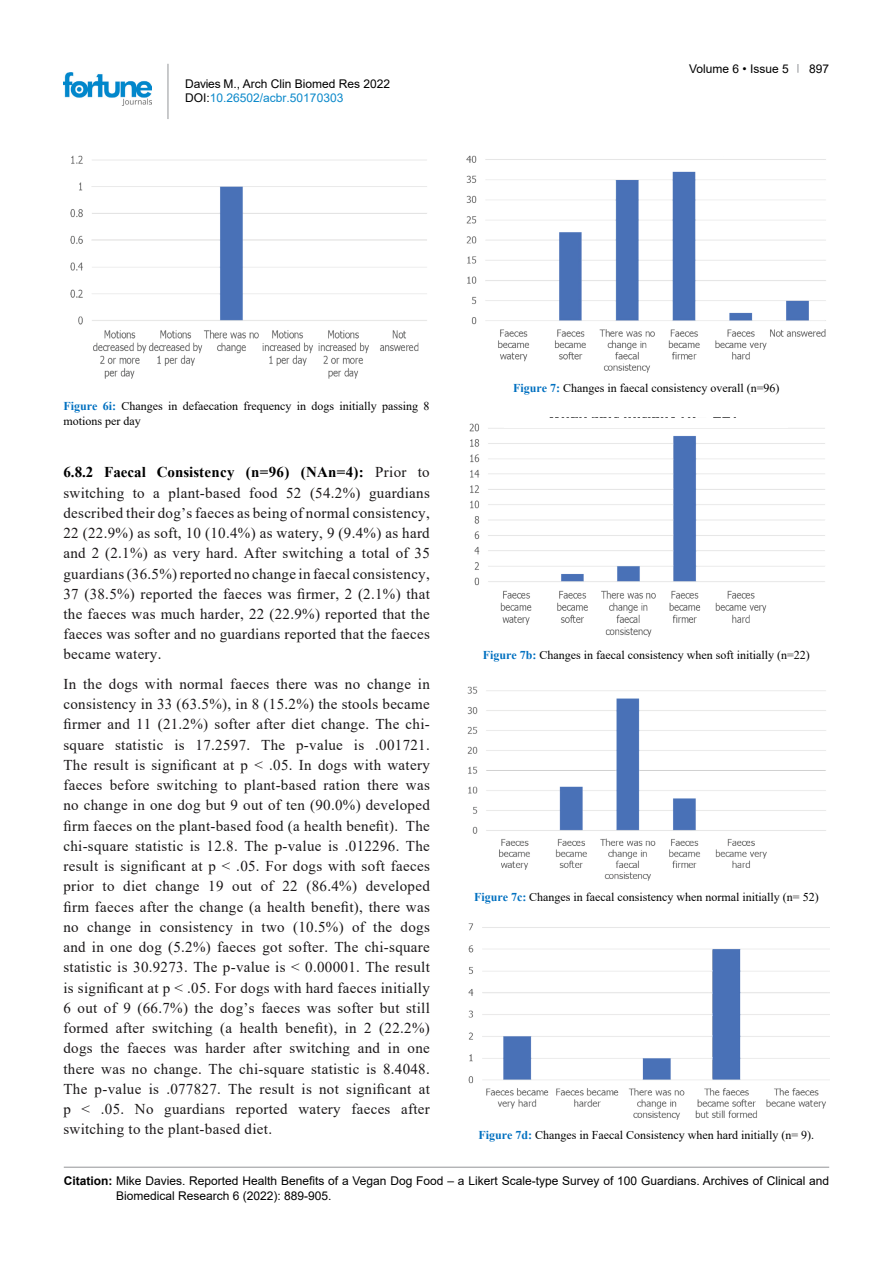
<style>
.page{position:relative;width:893px;height:1263px;background:#fff}
.page>*{position:absolute;margin:0;border:0;box-sizing:border-box;transform-origin:0 0}
.t1{font:15px/20.2px "Times New Roman";letter-spacing:.02em;color:#1a1718;text-align:justify}
.t2{font:12px/15px "Times New Roman";color:#000}
.t3{font:12px/14.4px "Arial";color:#000}
.s1{color:#0a88ca}
.s2{font-weight:700;color:#0070c0}
.s3{font-weight:700;color:#000}
.s4{font-weight:700}
</style>
<div class="page">
<hr style="left:168px;top:64px;width:1px;height:55px;background:#939598">
<img style="left:64px;top:72px;width:88px;height:33px">
<hr style="left:64px;top:1167px;width:765px;height:1px;background:#939598">
<img style="left:70px;top:155px;width:357px;height:224px">
<div style="left:138px;top:152px;width:244px;height:5px;background:#fff"></div>
<img style="left:466px;top:155px;width:360px;height:218px">
<hr style="left:505px;top:152px;width:299px;height:4px;background:#fff">
<img style="left:469px;top:423px;width:356px;height:214px">
<div style="left:504px;top:418px;width:284px;height:9px;background:#fff"></div>
<img style="left:467px;top:686px;width:359px;height:195px">
<hr style="left:498px;top:683px;width:293px;height:4px;background:#fff">
<img style="left:468px;top:923px;width:361px;height:197px">
<div style="left:490px;top:920px;width:338px;height:5px;background:#fff"></div>
<p class="t3" style="left:185px;top:76px;width:206px">Davies M., Arch Clin Biomed Res 2022<br>DOI:<span class="s1">10.26502/acbr.50170303</span></p>
<p class="t3" style="left:689px;top:61px;width:101px">Volume 6 • Issue 5</p>
<p class="t3" style="left:809px;top:61px;width:22px">897</p>
<p class="t2" style="left:63px;top:398px;width:368px"><span class="s2">Figure 6i:</span> Changes in defaecation frequency in dogs initially passing 8 motions per day</p>
<p class="t1" style="left:63px;top:462px;width:368px"><span class="s3">6.8.2 Faecal Consistency (n=96) (NAn=4):</span> Prior to switching to a plant-based food 52 (54.2%) guardians described their dog’s faeces as being of normal consistency, 22 (22.9%) as soft, 10 (10.4%) as watery, 9 (9.4%) as hard and 2 (2.1%) as very hard. After switching a total of 35 guardians (36.5%) reported no change in faecal consistency, 37 (38.5%) reported the faeces was firmer, 2 (2.1%) that the faeces was much harder, 22 (22.9%) reported that the faeces was softer and no guardians reported that the faeces became watery.</p>
<p class="t1" style="left:63px;top:673px;width:368px">In the dogs with normal faeces there was no change in consistency in 33 (63.5%), in 8 (15.2%) the stools became firmer and 11 (21.2%) softer after diet change. The chi&shy;square statistic is 17.2597. The p-value is .001721.<br>The result is significant at p &lt; .05. In dogs with watery faeces before switching to plant-based ration there was no change in one dog but 9 out of ten (90.0%) developed firm faeces on the plant-based food (a health benefit). The chi-square statistic is 12.8. The p-value is .012296. The result is significant at p &lt; .05. For dogs with soft faeces prior to diet change 19 out of 22 (86.4%) developed firm faeces after the change (a health benefit), there was no change in consistency in two (10.5%) of the dogs and in one dog (5.2%) faeces got softer. The chi-square statistic is 30.9273. The p-value is &lt; 0.00001. The result is significant at p &lt; .05. For dogs with hard faeces initially 6 out of 9 (66.7%) the dog’s faeces was softer but still formed after switching (a health benefit), in 2 (22.2%) dogs the faeces was harder after switching and in one there was no change. The chi-square statistic is 8.4048.<br>The p-value is .077827. The result is not significant at p &lt; .05. No guardians reported watery faeces after switching to the plant-based diet.</p>
<p class="t2" style="left:513px;top:380px;width:268px"><span class="s2">Figure 7:</span> Changes in faecal consistency overall (n=96)</p>
<p class="t2" style="left:483px;top:647px;width:329px"><span class="s2">Figure 7b:</span> Changes in faecal consistency when soft initially (n=22)</p>
<p class="t2" style="left:474px;top:889px;width:346px"><span class="s2">Figure 7c:</span> Changes in faecal consistency when normal initially (n= 52)</p>
<p class="t2" style="left:478px;top:1127px;width:337px"><span class="s2">Figure 7d:</span> Changes in Faecal Consistency when hard initially (n= 9).</p>
<p class="t3" style="left:116px;top:1173px;width:715px;line-height:15px;text-indent:-52px"><span class="s4">Citation:</span> Mike Davies. Reported Health Benefits of a Vegan Dog Food – a Likert Scale-type Survey of 100 Guardians. Archives of Clinical and<br>Biomedical Research 6 (2022): 889-905.</p>
</div>
